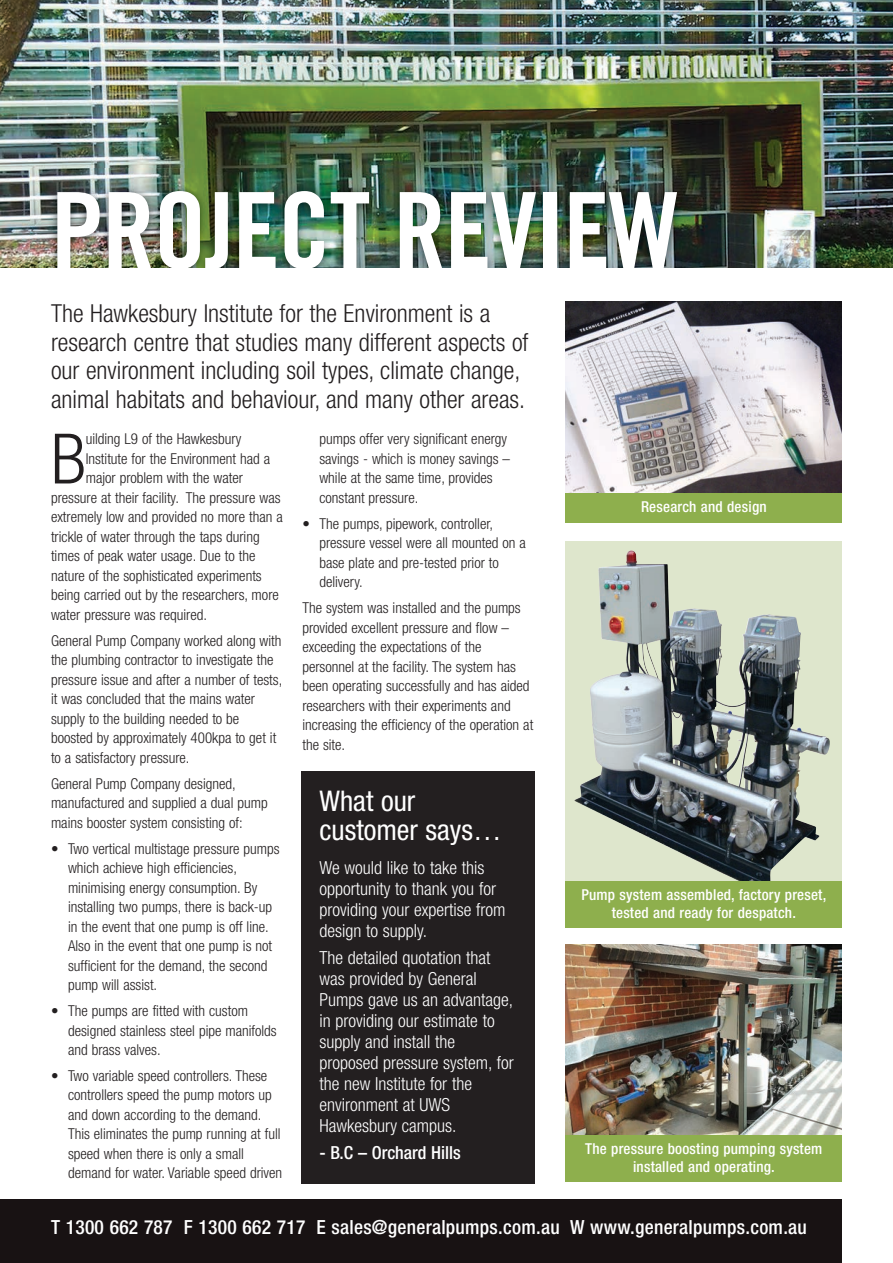
<style>
.page{position:relative;width:893px;height:1263px;background:#fff}
.page>*{position:absolute;margin:0;border:0;box-sizing:border-box;transform-origin:0 0}
.t1{font:105.3px "Trade Gothic LT Bold Cond Twenty";letter-spacing:-.015em;color:#fff}
.t2{font:300 condensed 69.6px "Helvetica Neue";color:#231f20}
.t3{font:condensed 28.5px/28.5px "Helvetica Neue";color:#fff}
.t4{font:300 condensed 24.75px/28.5px "Helvetica Neue";color:#231f20}
.t5{font:500 condensed 19.5px "Helvetica Neue";letter-spacing:.015em;color:#fff}
.t6{font:300 condensed 18px/21px "Helvetica Neue";color:#fff}
.t7{font:500 condensed 18px "Helvetica Neue";color:#fff}
.t8{font:300 condensed 15px/19.5px "Helvetica Neue";color:#231f20}
.t9{font:500 condensed 15px/18.1px "Helvetica Neue";letter-spacing:.015em;color:#fff;text-align:center}
</style>
<div class="page">
<div style="left:301px;top:771px;width:234px;height:413px;background:#231f20"></div>
<div style="left:0;top:1199px;width:842px;height:64px;background:#181213"></div>
<img style="left:0;top:0;width:893px;height:268px">
<img style="left:31px;top:168px;width:735px;height:162px">
<img style="left:566px;top:302px;width:276px;height:191px">
<div style="left:566px;top:493px;width:276px;height:30px;background:#8eaf4d"></div>
<img style="left:566px;top:944px;width:276px;height:192px">
<div style="left:566px;top:1136px;width:276px;height:46px;background:#8eaf4d"></div>
<div style="left:566px;top:542px;width:276px;height:340px;background:#dee6cc"></div>
<img style="left:574px;top:550px;width:256px;height:332px">
<div style="left:566px;top:882px;width:276px;height:46px;background:#8eaf4d"></div>
<div style="left:0;top:268px;width:893px;height:13px;background:#fff"></div>
<h1 class="t1" style="left:51px;top:192px;width:630px">PROJECT REVIEW</h1>
<h3 class="t4" style="left:51px;top:299px;width:479px">The Hawkesbury Institute for the Environment is a research centre that studies many different aspects of our environment including soil types, climate change, animal habitats and behaviour, and many other areas.</h3>
<h2 class="t2" style="left:51px;top:419px;width:36px">B</h2>
<p class="t8" style="left:86px;top:429px;width:157px">uilding L9 of the Hawkesbury</p>
<p class="t8" style="left:319px;top:429px;width:192px">pumps offer very significant energy savings - which is money savings – while at the same time, provides constant pressure.</p>
<p class="t8" style="left:319px;top:514px;width:208px;text-indent:-17px">• The pumps, pipework, controller, pressure vessel were all mounted on a base plate and pre-tested prior to delivery.</p>
<p class="t8" style="left:302px;top:598px;width:232px">The system was installed and the pumps provided excellent pressure and flow – exceeding the expectations of the personnel at the facility. The system has been operating successfully and has aided researchers with their experiments and increasing the efficiency of the operation at the site.</p>
<p class="t8" style="left:86px;top:449px;width:186px">Institute for the Environment had a</p>
<p class="t8" style="left:86px;top:468px;width:159px">major problem with the water</p>
<p class="t8" style="left:51px;top:488px;width:231px">pressure at their facility. The pressure was</p>
<p class="t8" style="left:51px;top:507px;width:233px">extremely low and provided no more than a</p>
<p class="t8" style="left:51px;top:527px;width:210px">trickle of water through the taps during</p>
<p class="t8" style="left:51px;top:546px;width:206px">times of peak water usage. Due to the</p>
<p class="t8" style="left:51px;top:566px;width:212px">nature of the sophisticated experiments</p>
<p class="t8" style="left:51px;top:585px;width:229px">being carried out by the researchers, more</p>
<p class="t8" style="left:51px;top:605px;width:157px">water pressure was required.</p>
<p class="t8" style="left:51px;top:631px;width:233px">General Pump Company worked along with the plumbing contractor to investigate the pressure issue and after a number of tests, it was concluded that the mains water supply to the building needed to be boosted by approximately 400kpa to get it to a satisfactory pressure.</p>
<p class="t8" style="left:51px;top:773px;width:218px">General Pump Company designed, manufactured and supplied a dual pump mains booster system consisting of:</p>
<p class="t8" style="left:68px;top:838px;width:213px;text-indent:-17px">• Two vertical multistage pressure pumps which achieve high efficiencies, minimising energy consumption. By installing two pumps, there is back-up in the event that one pump is off line.<br>Also in the event that one pump is not sufficient for the demand, the second pump will assist.</p>
<p class="t8" style="left:68px;top:1001px;width:210px;text-indent:-17px">• The pumps are fitted with custom designed stainless steel pipe manifolds and brass valves.</p>
<p class="t8" style="left:68px;top:1066px;width:216px;text-indent:-17px">• Two variable speed controllers. These controllers speed the pump motors up and down according to the demand.<br>This eliminates the pump running at full speed when there is only a small demand for water. Variable speed driven</p>
<h3 class="t3" style="left:319px;top:787px;width:184px">What our customer says…</h3>
<p class="t6" style="left:319px;top:856px;width:188px">We would like to take this opportunity to thank you for providing your expertise from design to supply.</p>
<p class="t6" style="left:319px;top:947px;width:196px">The detailed quotation that was provided by General<br>Pumps gave us an advantage, in providing our estimate to supply and install the proposed pressure system, for the new Institute for the environment at UWS<br>Hawkesbury campus.</p>
<p class="t7" style="left:319px;top:1142px;width:143px">- B.C – Orchard Hills</p>
<p class="t9" style="left:641px;top:498px;width:127px">Research and design</p>
<p class="t9" style="left:581px;top:885px;width:246px">Pump system assembled, factory preset, tested and ready for despatch.</p>
<p class="t9" style="left:585px;top:1139px;width:239px">The pressure boosting pumping system installed and operating.</p>
<h3 class="t5" style="left:51px;top:1216px;width:757px">T 1300 662 787 F 1300 662 717 E sales@generalpumps.com.au W www.generalpumps.com.au</h3>
</div>
